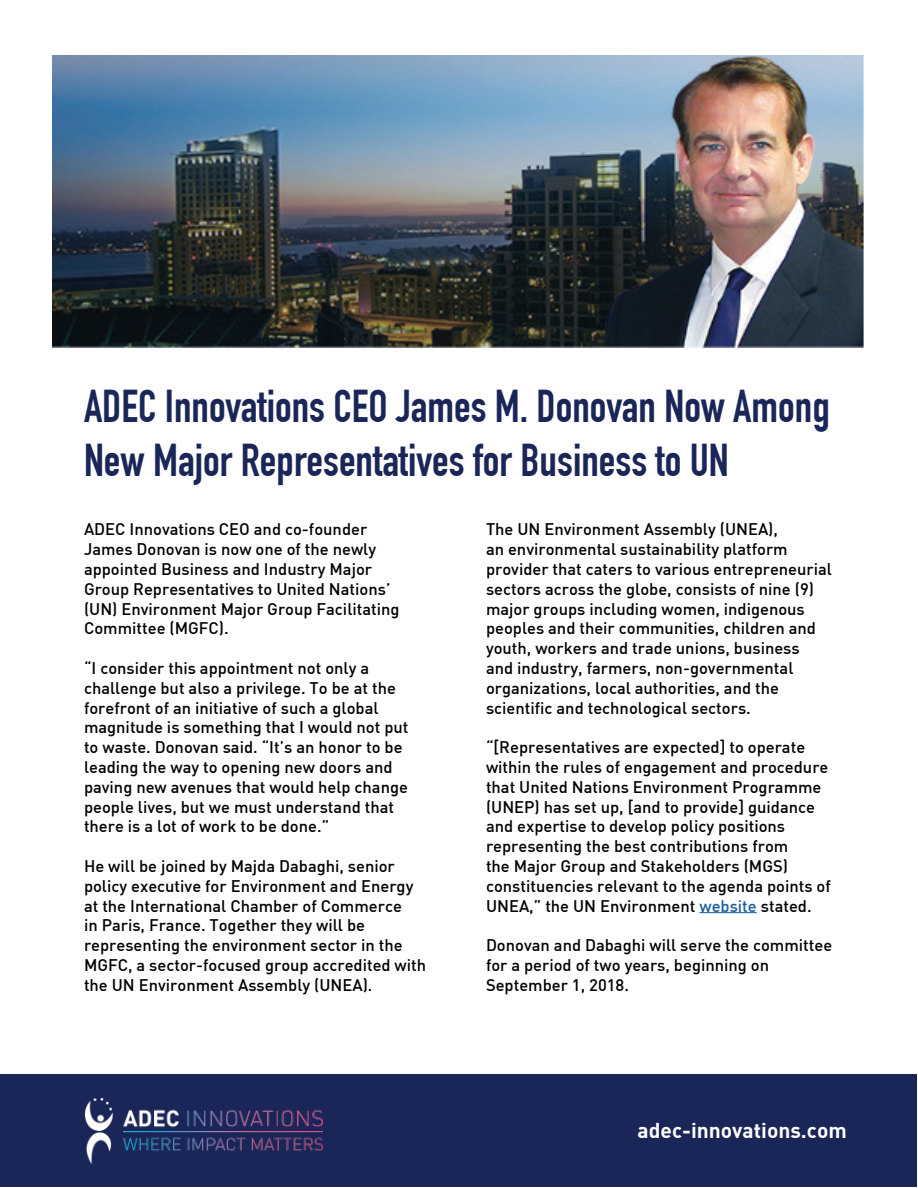
<style>
.page{position:relative;width:918px;height:1188px;background:#fff}
.page>*{position:absolute;margin:0;border:0;box-sizing:border-box;transform-origin:0 0}
.t1{font:700 45px/54px "DIN Condensed";color:#1a2658}
.t2{font:21px "DIN Bold";color:#fff}
.t3{font:500 16.5px/19.8px "DIN";color:#000}
.s1{color:#175d9e}
</style>
<div class="page">
<img style="left:52px;top:56px;width:812px;height:291px">
<div style="left:1px;top:1075px;width:916px;height:112px;background:#1a2658"></div>
<hr style="left:699px;top:912px;width:58px;height:1px;background:#175d9e">
<img style="left:85px;top:1098px;width:238px;height:66px">
<h1 class="t1" style="left:84px;top:380px;width:747px">ADEC Innovations CEO James M. Donovan Now Among<br>New Major Representatives for Business to UN</h1>
<p class="t3" style="left:84px;top:519px;width:317px">ADEC Innovations CEO and co-founder James Donovan is now one of the newly appointed Business and Industry Major Group Representatives to United Nations’ (UN) Environment Major Group Facilitating Committee (MGFC).</p>
<p class="t3" style="left:84px;top:658px;width:326px">“I consider this appointment not only a challenge but also a privilege. To be at the forefront of an initiative of such a global magnitude is something that I would not put to waste. Donovan said. “It’s an honor to be leading the way to opening new doors and paving new avenues that would help change people lives, but we must understand that there is a lot of work to be done.”</p>
<p class="t3" style="left:84px;top:856px;width:344px">He will be joined by Majda Dabaghi, senior policy executive for Environment and Energy at the International Chamber of Commerce<br>in Paris, France. Together they will be representing the environment sector in the MGFC, a sector-focused group accredited with the UN Environment Assembly (UNEA).</p>
<p class="t3" style="left:486px;top:519px;width:348px">The UN Environment Assembly (UNEA),<br>an environmental sustainability platform provider that caters to various entrepreneurial sectors across the globe, consists of nine (9) major groups including women, indigenous peoples and their communities, children and youth, workers and trade unions, business<br>and industry, farmers, non-governmental organizations, local authorities, and the scientific and technological sectors.</p>
<p class="t3" style="left:486px;top:737px;width:346px">“[Representatives are expected] to operate within the rules of engagement and procedure that United Nations Environment Programme (UNEP) has set up, [and to provide] guidance and expertise to develop policy positions representing the best contributions from<br>the Major Group and Stakeholders (MGS) constituencies relevant to the agenda points of UNEA,” the UN Environment <span class="s1">website</span> stated.</p>
<p class="t3" style="left:486px;top:935px;width:348px">Donovan and Dabaghi will serve the committee for a period of two years, beginning on<br>September 1, 2018.</p>
<p class="t2" style="left:638px;top:1117px;width:211px">adec-innovations.com</p>
</div>
